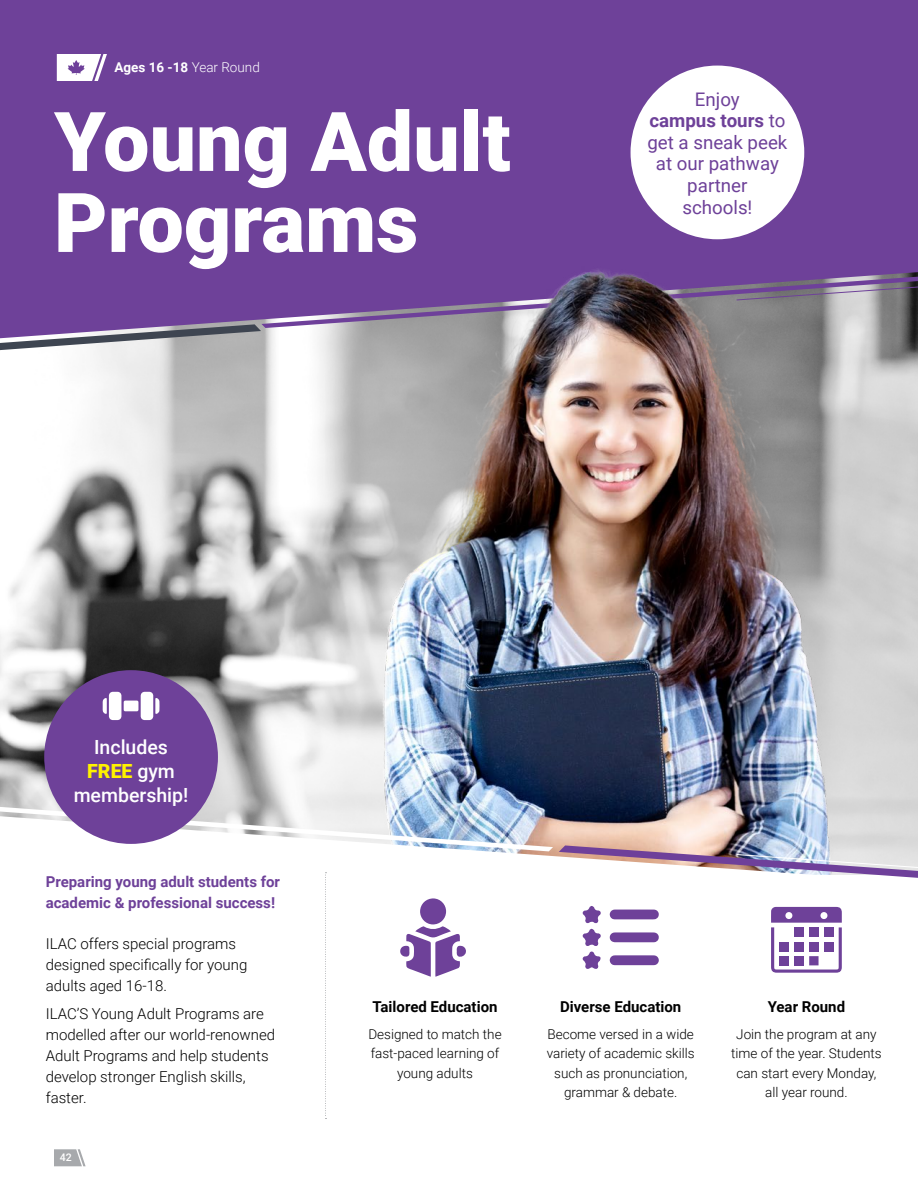
<style>
.page{position:relative;width:918px;height:1188px;background:#fff}
.page>*{position:absolute;margin:0;border:0;box-sizing:border-box;transform-origin:0 0}
.t1{font:900 82.5px/81px "Roboto";color:#fff}
.t2{font:500 19.5px/24px "Roboto";color:#fff;text-align:center}
.t3{font:18.75px/21.6px "Roboto";color:#6e4199;text-align:center}
.t4{font:300 15px/21px "Roboto";color:#000}
.t5{font:700 15px/21px "Roboto";color:#6e4199}
.t6{font:700 15px "Roboto";color:#000}
.t7{font:300 13.5px/19.5px "Roboto";color:#000;text-align:center}
.t8{font:700 13.5px "Roboto";color:#fff}
.t9{font:500 10.5px "Roboto";color:#fff}
.s1{font-weight:300}
.s2{font-weight:700}
.s3{font-weight:900;color:#fff200}
</style>
<div class="page">
<img style="left:0;top:350px;width:918px;height:466px">
<div style="left:0;top:0;width:918px;height:277px;background:#6e4199"></div>
<svg style="left:57px;top:54px;width:50px;height:27px"></svg>
<svg style="left:0;top:277px;width:918px;height:73px;background:#826e92"></svg>
<svg style="left:54px;top:816px;width:864px;height:351px"></svg>
<svg style="left:0;top:807px;width:553px;height:44px"></svg>
<img style="left:559px;top:845px;width:359px;height:33px">
<svg style="left:325px;top:872px;width:2px;height:247px"></svg>
<svg style="left:54px;top:1149px;width:32px;height:17px"></svg>
<div style="left:420px;top:898px;width:26px;height:27px;background:#6e4199;border-radius:50%"></div>
<svg style="left:400px;top:926px;width:66px;height:51px"></svg>
<svg style="left:609px;top:932px;width:51px;height:10px"></svg>
<svg style="left:610px;top:910px;width:50px;height:9px"></svg>
<svg style="left:610px;top:955px;width:49px;height:10px"></svg>
<svg style="left:582px;top:906px;width:19px;height:63px"></svg>
<svg style="left:771px;top:907px;width:71px;height:66px"></svg>
<div style="left:44px;top:670px;width:174px;height:174px;background:#6e4199;border-radius:50%"></div>
<svg style="left:103px;top:692px;width:57px;height:28px"></svg>
<div style="left:631px;top:66px;width:173px;height:173px;background:#fff;border-radius:50%"></div>
<p class="t8" style="left:114px;top:58px;width:147px">Ages 16 -18 <span class="s1">Year Round</span></p>
<h1 class="t1" style="left:54px;top:98px;width:458px">Young Adult<br>Programs</h1>
<h3 class="t3" style="left:647px;top:87px;width:142px">Enjoy<br><span class="s2">campus tours</span> to get a sneak peek at our pathway partner<br>schools!</h3>
<h2 class="t2" style="left:74px;top:734px;width:116px">Includes<br><span class="s3">FREE</span> gym membership!</h2>
<p class="t5" style="left:46px;top:870px;width:236px">Preparing young adult students for academic &amp; professional success!</p>
<p class="t4" style="left:46px;top:932px;width:203px">ILAC offers special programs designed specifically for young adults aged 16-18.</p>
<p class="t4" style="left:46px;top:1002px;width:231px">ILAC’S Young Adult Programs are modelled after our world-renowned<br>Adult Programs and help students develop stronger English skills, faster.</p>
<p class="t9" style="left:60px;top:1150px;width:13px">42</p>
<p class="t6" style="left:372px;top:997px;width:127px">Tailored Education</p>
<p class="t7" style="left:368px;top:1024px;width:135px">Designed to match the fast-paced learning of young adults</p>
<p class="t6" style="left:560px;top:997px;width:123px">Diverse Education</p>
<p class="t7" style="left:547px;top:1024px;width:149px">Become versed in a wide variety of academic skills such as pronunciation, grammar &amp; debate.</p>
<p class="t6" style="left:768px;top:997px;width:79px">Year Round</p>
<p class="t7" style="left:731px;top:1024px;width:152px">Join the program at any time of the year. Students can start every Monday, all year round.</p>
</div>
